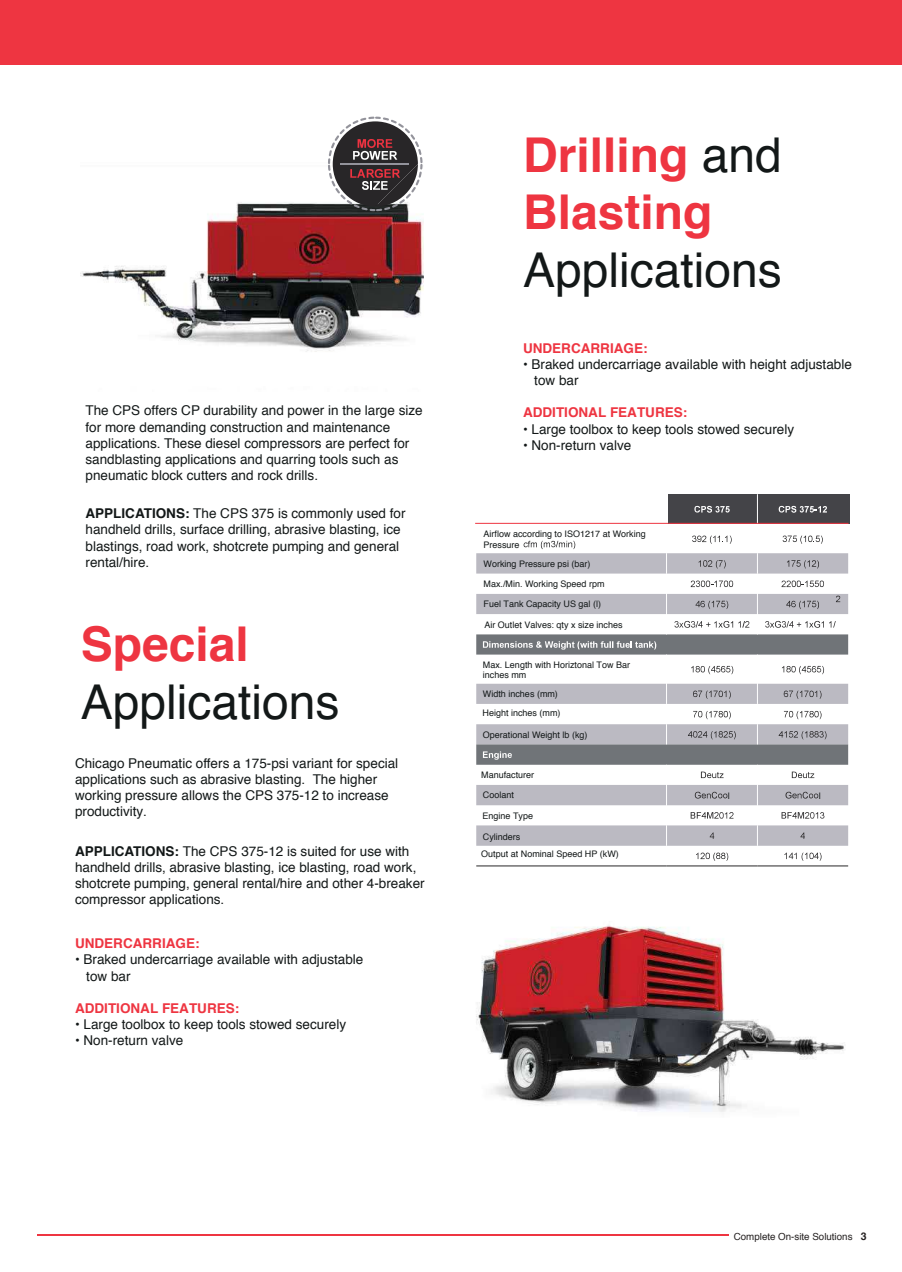
<style>
.page{position:relative;width:902px;height:1272px;background:#fff}
.page>*{position:absolute;margin:0;border:0;box-sizing:border-box;transform-origin:0 0}
.t1{font:700 48px/57.6px "Helvetica";color:#ee3541}
.t2{font:48px "Helvetica";color:#131818}
.t3{font:13.5px/16.2px "Helvetica";color:#131818}
.t4{font:700 13.5px "Helvetica";color:#ee3541}
.t5{font:9.75px "Helvetica";color:#231f1f}
.t6{font:9px/10.8px "Helvetica";color:#131818}
.s1{font-weight:700}
.s2{font-weight:400;color:#131818}
.s3{font-weight:700;font-size:10.5px}
</style>
<div class="page">
<img style="left:81px;top:202px;width:343px;height:150px">
<div style="left:0;top:0;width:902px;height:64px;background:#ee3541"></div>
<div style="left:757px;top:494px;width:92px;height:30px;background:#444448"></div>
<div style="left:668px;top:494px;width:89px;height:30px;background:#444448"></div>
<svg style="left:327px;top:116px;width:97px;height:96px"></svg>
<hr style="left:341px;top:164px;width:68px;height:1px;background:#93939b">
<svg style="left:476px;top:553px;width:372px;height:293px"></svg>
<svg style="left:476px;top:634px;width:372px;height:131px"></svg>
<svg style="left:757px;top:553px;width:1px;height:81px"></svg>
<svg style="left:757px;top:655px;width:1px;height:89px"></svg>
<svg style="left:757px;top:765px;width:1px;height:81px"></svg>
<svg style="left:666px;top:553px;width:1px;height:81px"></svg>
<svg style="left:666px;top:655px;width:1px;height:89px"></svg>
<svg style="left:666px;top:765px;width:1px;height:81px"></svg>
<hr style="left:476px;top:865px;width:190px;height:1px;background:#282728">
<hr style="left:666px;top:865px;width:91px;height:1px;background:#282728">
<hr style="left:757px;top:865px;width:91px;height:1px;background:#282728">
<hr style="left:757px;top:494px;width:1px;height:30px;background:#fff">
<svg style="left:694px;top:506px;width:36px;height:7px"></svg>
<svg style="left:779px;top:506px;width:48px;height:7px"></svg>
<svg style="left:524px;top:541px;width:51px;height:8px"></svg>
<svg style="left:692px;top:536px;width:40px;height:8px"></svg>
<svg style="left:783px;top:536px;width:40px;height:8px"></svg>
<svg style="left:699px;top:560px;width:27px;height:8px"></svg>
<svg style="left:787px;top:560px;width:32px;height:8px"></svg>
<svg style="left:691px;top:581px;width:42px;height:6px"></svg>
<svg style="left:781px;top:581px;width:43px;height:6px"></svg>
<svg style="left:695px;top:601px;width:33px;height:8px"></svg>
<svg style="left:786px;top:601px;width:33px;height:8px"></svg>
<svg style="left:674px;top:621px;width:75px;height:7px"></svg>
<svg style="left:765px;top:621px;width:71px;height:7px"></svg>
<svg style="left:836px;top:596px;width:4px;height:6px"></svg>
<svg style="left:483px;top:641px;width:173px;height:8px"></svg>
<svg style="left:691px;top:666px;width:42px;height:8px"></svg>
<svg style="left:782px;top:666px;width:42px;height:8px"></svg>
<svg style="left:693px;top:691px;width:38px;height:8px"></svg>
<svg style="left:784px;top:691px;width:37px;height:8px"></svg>
<svg style="left:693px;top:711px;width:38px;height:8px"></svg>
<svg style="left:784px;top:711px;width:37px;height:8px"></svg>
<svg style="left:688px;top:731px;width:48px;height:8px"></svg>
<svg style="left:779px;top:731px;width:47px;height:8px"></svg>
<svg style="left:483px;top:751px;width:29px;height:9px"></svg>
<svg style="left:701px;top:772px;width:23px;height:6px"></svg>
<svg style="left:792px;top:772px;width:22px;height:6px"></svg>
<svg style="left:695px;top:792px;width:32px;height:7px"></svg>
<svg style="left:785px;top:792px;width:33px;height:7px"></svg>
<svg style="left:691px;top:812px;width:42px;height:6px"></svg>
<svg style="left:781px;top:812px;width:43px;height:6px"></svg>
<svg style="left:710px;top:832px;width:4px;height:7px"></svg>
<svg style="left:800px;top:832px;width:5px;height:7px"></svg>
<svg style="left:696px;top:853px;width:32px;height:8px"></svg>
<svg style="left:784px;top:853px;width:37px;height:8px"></svg>
<hr style="left:669px;top:523px;width:179px;height:1px;background:#ee3541">
<hr style="left:475px;top:523px;width:194px;height:1px;background:#ee3541">
<hr style="left:37px;top:1234px;width:692px;height:2px;background:#ee3541">
<img style="left:476px;top:925px;width:368px;height:187px">
<p class="t3" style="left:86px;top:403px;width:339px">The CPS offers CP durability and power in the large size for more demanding construction and maintenance applications. These diesel compressors are perfect for sandblasting applications and quarring tools such as pneumatic block cutters and rock drills.</p>
<p class="t3" style="left:86px;top:506px;width:322px"><span class="s1">APPLICATIONS:</span> The CPS 375 is commonly used for handheld drills, surface drilling, abrasive blasting, ice blastings, road work, shotcrete pumping and general rental/hire.</p>
<h1 class="t1" style="left:81px;top:616px;width:170px">Special</h1>
<h1 class="t2" style="left:81px;top:665px;width:260px">Applications</h1>
<p class="t3" style="left:75px;top:755px;width:325px">Chicago Pneumatic offers a 175-psi variant for special applications such as abrasive blasting. The higher working pressure allows the CPS 375-12 to increase productivity.</p>
<p class="t3" style="left:75px;top:843px;width:351px"><span class="s1">APPLICATIONS:</span> The CPS 375-12 is suited for use with handheld drills, abrasive blasting, ice blasting, road work, shotcrete pumping, general rental/hire and other 4-breaker compressor applications.</p>
<p class="t4" style="left:75px;top:932px;width:126px">UNDERCARRIAGE:</p>
<p class="t3" style="left:86px;top:952px;width:279px;text-indent:-11px">• Braked undercarriage available with adjustable tow bar</p>
<p class="t4" style="left:75px;top:997px;width:166px">ADDITIONAL FEATURES:</p>
<p class="t3" style="left:75px;top:1017px;width:273px">• Large toolbox to keep tools stowed securely</p>
<p class="t3" style="left:75px;top:1033px;width:110px">• Non-return valve</p>
<h1 class="t1" style="left:523px;top:127px;width:260px">Drilling <span class="s2">and<br></span>Blasting</h1>
<h1 class="t2" style="left:523px;top:233px;width:260px">Applications</h1>
<p class="t4" style="left:523px;top:337px;width:126px">UNDERCARRIAGE:</p>
<p class="t3" style="left:534px;top:356px;width:319px;text-indent:-11px">• Braked undercarriage available with height adjustable tow bar</p>
<p class="t4" style="left:523px;top:402px;width:166px">ADDITIONAL FEATURES:</p>
<p class="t3" style="left:523px;top:421px;width:273px">• Large toolbox to keep tools stowed securely</p>
<p class="t3" style="left:523px;top:437px;width:110px">• Non-return valve</p>
<p class="t6" style="left:484px;top:528px;width:164px">Airflow according to ISO1217 at Working<br>Pressure</p>
<p class="t6" style="left:484px;top:554px;width:123px;line-height:19.8px">Working Pressure psi (bar)<br>Max./Min. Working Speed rpm</p>
<p class="t6" style="left:484px;top:599px;width:119px">Fuel Tank Capacity US gal (l)</p>
<p class="t6" style="left:484px;top:620px;width:140px">Air Outlet Valves: qty x size inches</p>
<p class="t6" style="left:483px;top:659px;width:149px">Max. Length with Horiztonal Tow Bar inches mm</p>
<p class="t6" style="left:483px;top:684px;width:80px;line-height:19.6px">Width inches (mm)<br>Height inches (mm)</p>
<p class="t6" style="left:483px;top:730px;width:106px">Operational Weight lb (kg)</p>
<p class="t6" style="left:481px;top:770px;width:55px">Manufacturer</p>
<p class="t6" style="left:483px;top:810px;width:52px">Engine Type</p>
<p class="t6" style="left:481px;top:828px;width:139px;line-height:17.9px">Cylinders<br>Output at Nominal Speed HP (kW)</p>
<p class="t6" style="left:483px;top:789px;width:33px">Coolant</p>
<p class="t6" style="left:728px;top:790px;width:3px">l</p>
<p class="t6" style="left:819px;top:790px;width:3px">l</p>
<p class="t5" style="left:734px;top:1229px;width:134px">Complete On-site Solutions <span class="s3">3</span></p>
</div>
